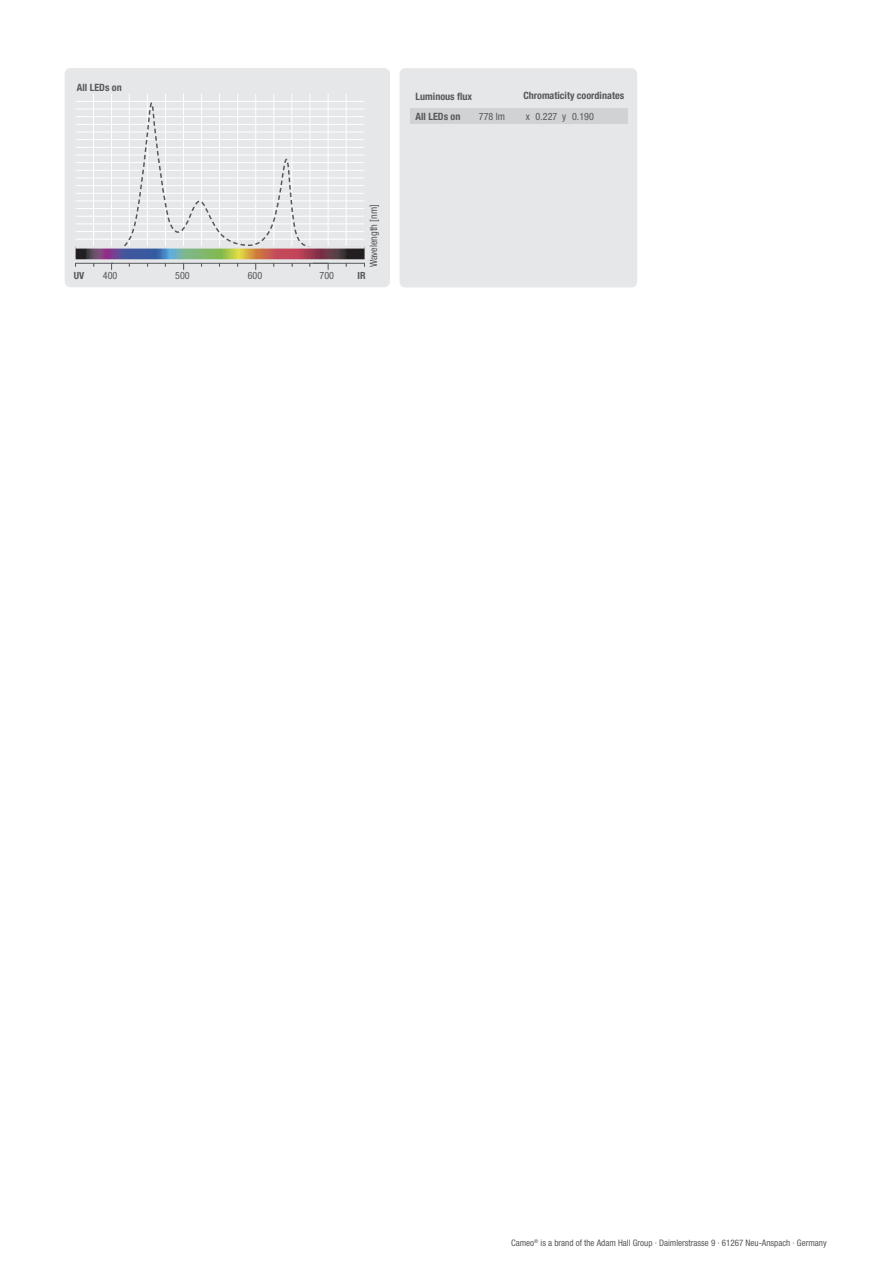
<style>
.page{position:relative;width:893px;height:1263px;background:#fff}
.page>*{position:absolute;margin:0;border:0;box-sizing:border-box;transform-origin:0 0}
.t1{font:700 condensed 10.05px "Helvetica Neue LT Std";color:#57585a}
.t2{font:condensed 10.05px "Helvetica Neue LT Std";color:#57585a}
.t3{font:700 condensed 9.9px "Helvetica Neue LT Std";color:#57585a}
.t4{font:condensed 9px "Helvetica Neue LT Std";color:#57585a}
</style>
<div class="page">
<div style="left:399px;top:68px;width:238px;height:219px;background:#e6e7e9;border-radius:6px"></div>
<div style="left:65px;top:68px;width:325px;height:219px;background:#e6e7e9;border-radius:6px"></div>
<div style="left:410px;top:108px;width:217px;height:16px;background:#d1d2d4"></div>
<svg style="left:75px;top:94px;width:290px;height:175px"></svg>
<hr style="left:76px;top:246px;width:289px;height:3px;background:#e6e7e9">
<p class="t1" style="left:77px;top:82px;width:46px">All LEDs on</p>
<p class="t2" style="left:368px;top:267px;width:64px;rotate:-90deg">Wavelength [nm]</p>
<p class="t3" style="left:74px;top:270px;width:12px">UV</p>
<p class="t3" style="left:357px;top:270px;width:10px">IR</p>
<p class="t2" style="left:103px;top:270px;width:16px">400</p>
<p class="t2" style="left:175px;top:270px;width:16px">500</p>
<p class="t2" style="left:248px;top:270px;width:16px">600</p>
<p class="t2" style="left:320px;top:270px;width:16px">700</p>
<p class="t1" style="left:416px;top:91px;width:58px">Luminous flux</p>
<p class="t1" style="left:523px;top:90px;width:102px">Chromaticity coordinates</p>
<p class="t2" style="left:479px;top:110px;width:28px">778 lm</p>
<p class="t2" style="left:526px;top:110px;width:70px">x 0.227 y 0.190</p>
<p class="t1" style="left:416px;top:110px;width:46px">All LEDs on</p>
<p class="t4" style="left:511px;top:1238px;width:317px">Cameo<sup>®</sup> is a brand of the Adam Hall Group · Daimlerstrasse 9 · 61267 Neu-Anspach · Germany</p>
</div>
